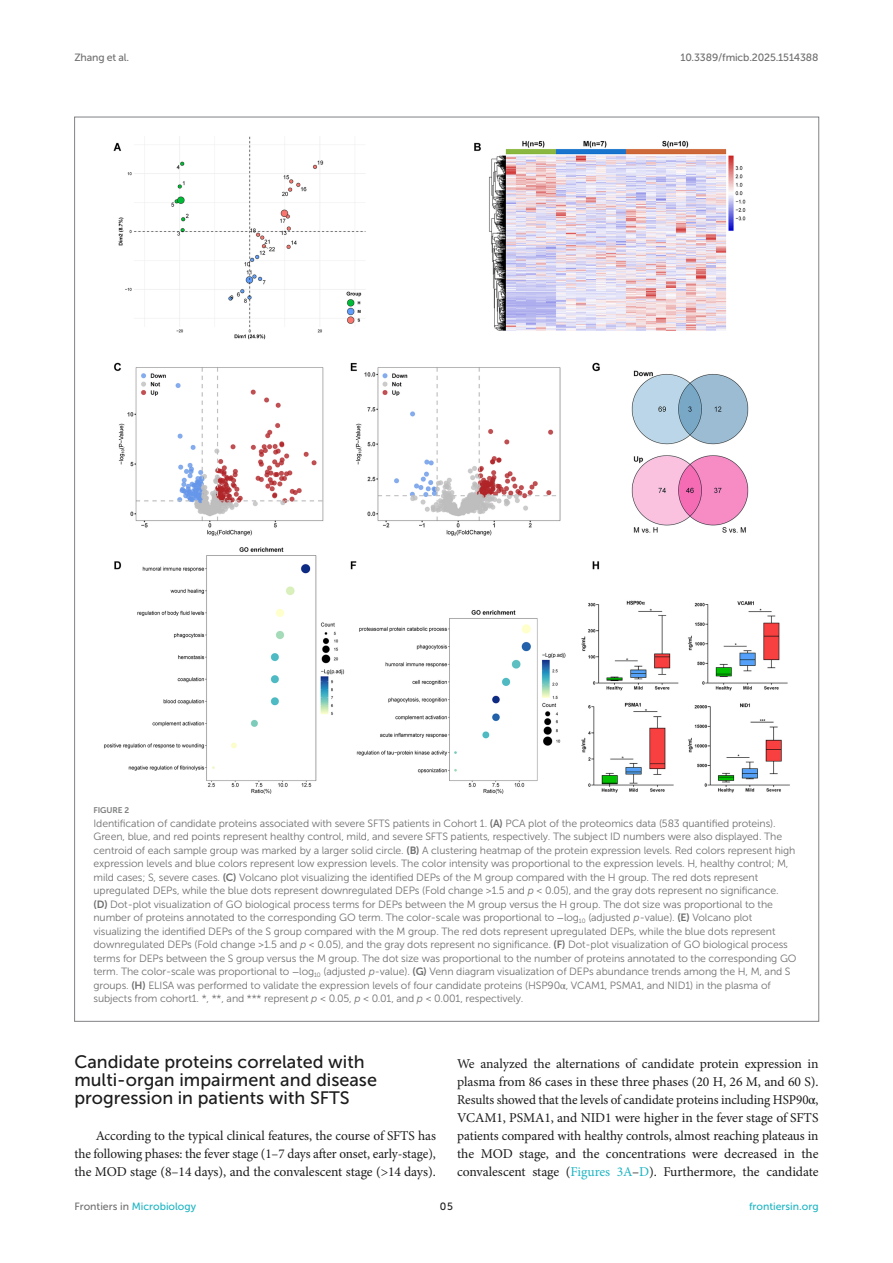
<style>
.page{position:relative;width:893px;height:1263px;background:#fff}
.page>*{position:absolute;margin:0;border:0;box-sizing:border-box;transform-origin:0 0}
.HEAD_2{font:18px/18px "Museo Sans 500";color:#1b1c1b}
.TEXT{font:13.5px/18px "Minion Pro";letter-spacing:-.005em;color:#1b1c1b;text-align:justify}
.FIG_LEG{font:10.5px/13.5px "Museo Sans 300";letter-spacing:-.01em;color:#706f70}
.t1{font:10.5px "Museo Sans 500";color:#1db5c3}
.t2{font:10.5px "Museo Sans 500";letter-spacing:-.015em;color:#706f70}
.t3{font:10.5px "Museo Sans 500";color:#1b1c1b}
.FIG_HD{font:8.25px "Museo Sans 700";letter-spacing:-.01em;color:#7e7f7f}
.s1{font-family:"Museo Sans 700"}
.s2{font-style:italic}
.s3{font-family:"STIX General"}
.s4{color:#1db5c3}
.s5{color:#706f70}
</style>
<div class="page">
<img style="left:104px;top:136px;width:686px;height:658px">
<p class="t2" style="left:74px;top:51px;width:56px">Zhang et al.</p>
<p class="t2" style="left:680px;top:51px;width:140px">10.3389/fmicb.2025.1514388</p>
<p class="FIG_HD" style="left:94px;top:806px;width:37px">FIGURE 2</p>
<p class="FIG_LEG" style="left:94px;top:816px;width:704px">Identification of candidate proteins associated with severe SFTS patients in Cohort 1. <span class="s1">(A)</span> PCA plot of the proteomics data (583 quantified proteins).<br>Green, blue, and red points represent healthy control, mild, and severe SFTS patients, respectively. The subject ID numbers were also displayed. The centroid of each sample group was marked by a larger solid circle. <span class="s1">(B)</span> A clustering heatmap of the protein expression levels. Red colors represent high expression levels and blue colors represent low expression levels. The color intensity was proportional to the expression levels. H, healthy control; M, mild cases; S, severe cases. <span class="s1">(C)</span> Volcano plot visualizing the identified DEPs of the M group compared with the H group. The red dots represent upregulated DEPs, while the blue dots represent downregulated DEPs (Fold change &gt;1.5 and <span class="s2">p</span> &lt; 0.05), and the gray dots represent no significance.<br><span class="s1">(D)</span> Dot-plot visualization of GO biological process terms for DEPs between the M group versus the H group. The dot size was proportional to the number of proteins annotated to the corresponding GO term. The color-scale was proportional to <span class="s3">−</span>log<sub>10</sub> (adjusted <span class="s2">p</span>-value). <span class="s1">(E)</span> Volcano plot visualizing the identified DEPs of the S group compared with the M group. The red dots represent upregulated DEPs, while the blue dots represent downregulated DEPs (Fold change &gt;1.5 and <span class="s2">p</span> &lt; 0.05), and the gray dots represent no significance. <span class="s1">(F)</span> Dot-plot visualization of GO biological process terms for DEPs between the S group versus the M group. The dot size was proportional to the number of proteins annotated to the corresponding GO term. The color-scale was proportional to <span class="s3">−</span>log<sub>10</sub> (adjusted <span class="s2">p</span>-value). <span class="s1">(G)</span> Venn diagram visualization of DEPs abundance trends among the H, M, and S groups. <span class="s1">(H)</span> ELISA was performed to validate the expression levels of four candidate proteins (HSP90<span class="s3">α</span>, VCAM1, PSMA1, and NID1) in the plasma of subjects from cohort1. *, **, and *** represent <span class="s2">p</span> &lt; 0.05, <span class="s2">p</span> &lt; 0.01, and <span class="s2">p</span> &lt; 0.001, respectively.</p>
<p class="HEAD_2" style="left:74px;top:1053px;width:304px">Candidate proteins correlated with multi-organ impairment and disease progression in patients with SFTS</p>
<p class="TEXT" style="left:74px;top:1127px;width:363px;text-indent:21px">According to the typical clinical features, the course of SFTS has the following phases: the fever stage (1–7 days after onset, early-stage), the MOD stage (8–14 days), and the convalescent stage (&gt;14 days).</p>
<p class="TEXT" style="left:457px;top:1055px;width:363px">We analyzed the alternations of candidate protein expression in plasma from 86 cases in these three phases (20 H, 26 M, and 60 S).<br>Results showed that the levels of candidate proteins including HSP90<span class="s3">α</span>, VCAM1, PSMA1, and NID1 were higher in the fever stage of SFTS patients compared with healthy controls, almost reaching plateaus in the MOD stage, and the concentrations were decreased in the convalescent stage (<span class="s4">Figures 3A</span>–<span class="s4">D</span>). Furthermore, the candidate</p>
<p class="t1" style="left:74px;top:1200px;width:123px"><span class="s5">Frontiers in</span> Microbiology</p>
<p class="t3" style="left:440px;top:1200px;width:14px">05</p>
<p class="t1" style="left:749px;top:1200px;width:71px">frontiersin.org</p>
</div>
